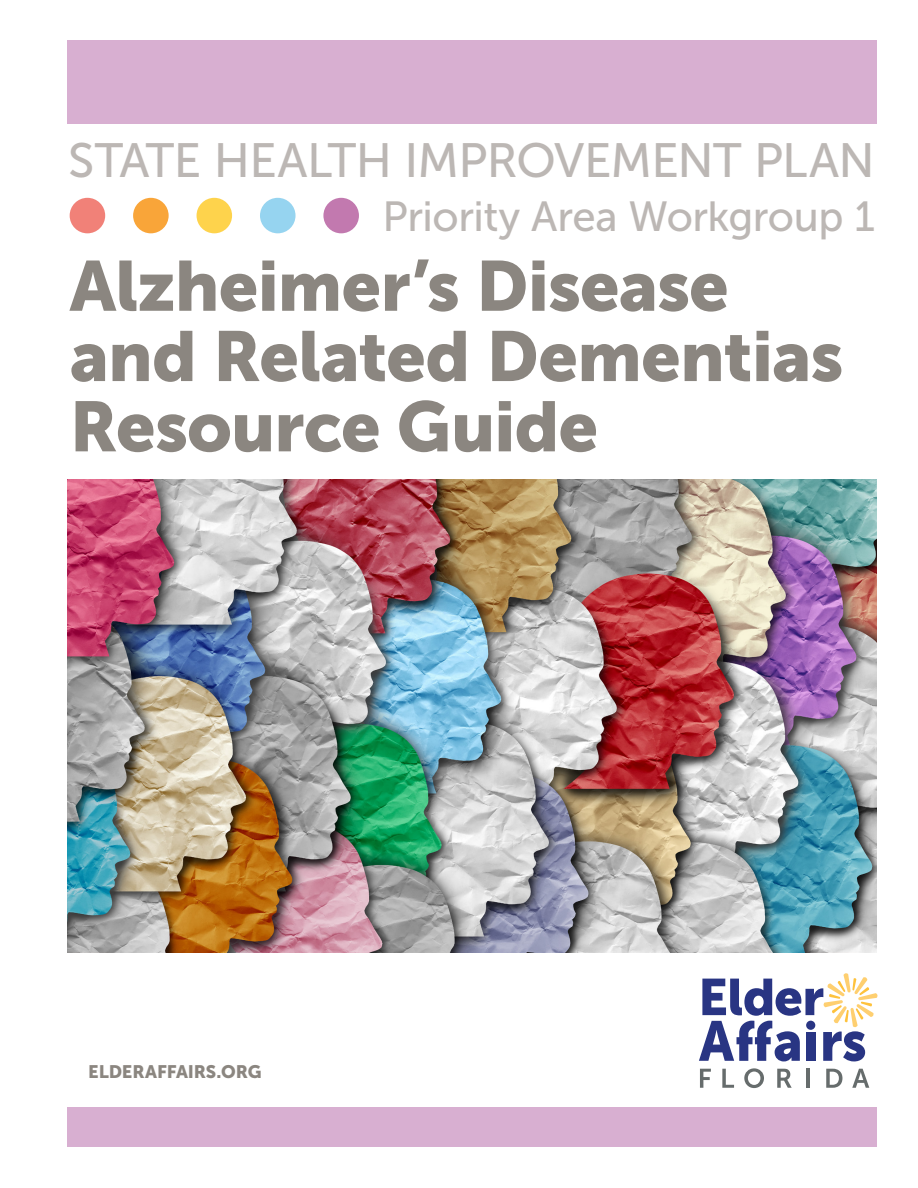
<style>
.page{position:relative;width:918px;height:1188px;background:#fff}
.page>*{position:absolute;margin:0;border:0;box-sizing:border-box;transform-origin:0 0}
.t1{font:70.35px/70.3px "Museo Sans 900";letter-spacing:-.01em;color:#8b8680}
.t2{font:48px "Museo Sans 500";letter-spacing:-.015em;color:#bcb7b4}
.t3{font:42px "Museo Sans 500";letter-spacing:-.015em;color:#bcb7b4}
.Body_Copy{font:18px "Museo Sans 900";letter-spacing:-.005em;color:#8b8680}
</style>
<div class="page">
<div style="left:68px;top:1107px;width:810px;height:40px;background:#d8afd1"></div>
<div style="left:68px;top:40px;width:809px;height:84px;background:#d8afd1"></div>
<img style="left:68px;top:480px;width:809px;height:472px">
<svg style="left:700px;top:1069px;width:11px;height:19px"></svg>
<svg style="left:722px;top:1069px;width:12px;height:19px"></svg>
<svg style="left:744px;top:1068px;width:20px;height:20px"></svg>
<svg style="left:777px;top:1069px;width:15px;height:19px"></svg>
<hr style="left:806px;top:1069px;width:4px;height:19px;background:#666c6c">
<svg style="left:826px;top:1069px;width:16px;height:19px"></svg>
<svg style="left:852px;top:1069px;width:17px;height:19px"></svg>
<svg style="left:699px;top:973px;width:179px;height:88px"></svg>
<div style="left:323px;top:198px;width:36px;height:35px;background:#c279af;border-radius:50%"></div>
<div style="left:260px;top:198px;width:36px;height:35px;background:#96d4f0;border-radius:50%"></div>
<div style="left:197px;top:198px;width:35px;height:35px;background:#fed34c;border-radius:50%"></div>
<div style="left:133px;top:198px;width:36px;height:35px;background:#f9a539;border-radius:50%"></div>
<div style="left:70px;top:198px;width:35px;height:35px;background:#f18178;border-radius:50%"></div>
<p class="t2" style="left:68px;top:134px;width:808px">STATE HEALTH IMPROVEMENT PLAN</p>
<p class="t3" style="left:382px;top:193px;width:494px">Priority Area Workgroup 1</p>
<p class="t1" style="left:70px;top:251px;width:775px">Alzheimer’s Disease and Related Dementias<br>Resource Guide</p>
<p class="Body_Copy" style="left:88px;top:1062px;width:175px">ELDERAFFAIRS.ORG</p>
</div>
